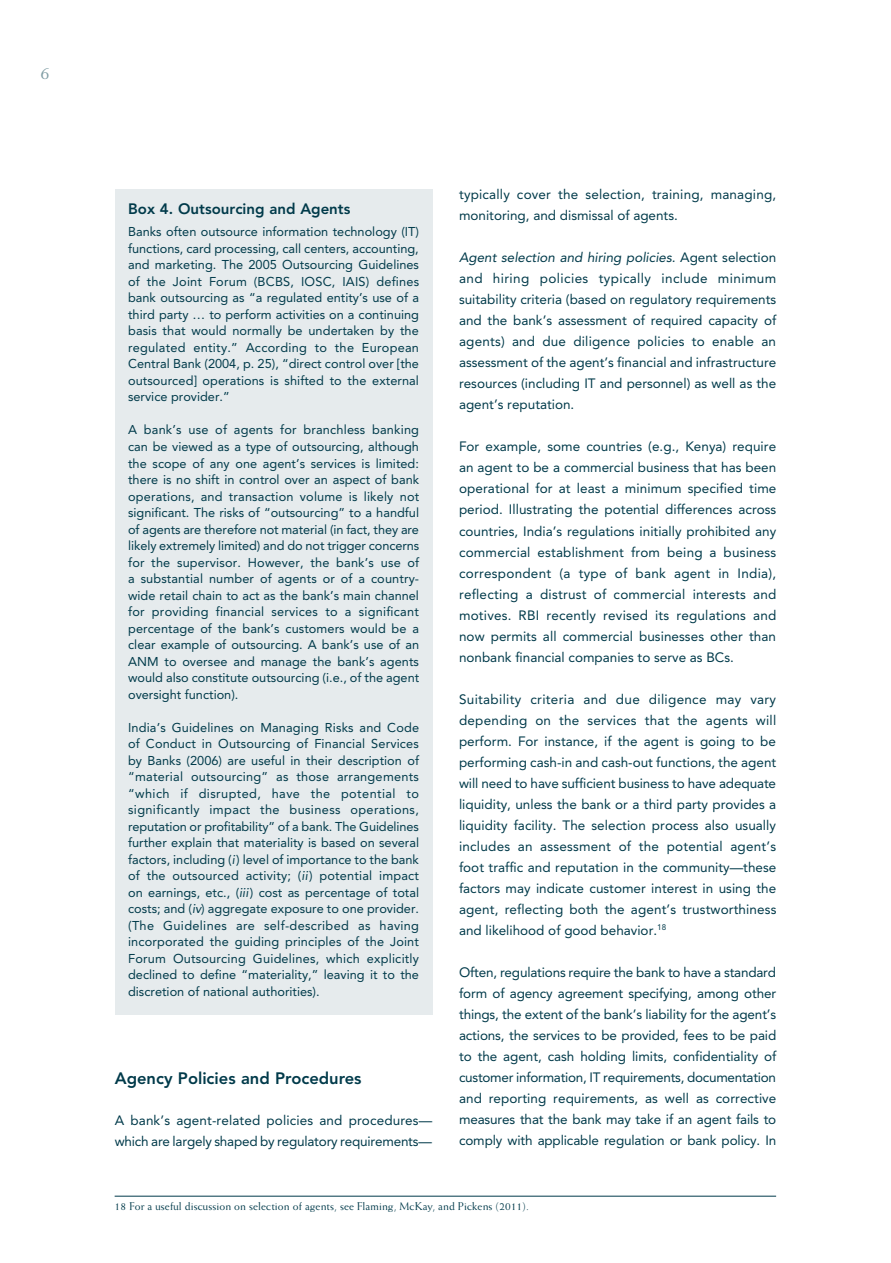
<style>
.page{position:relative;width:891px;height:1263px;background:#fff}
.page>*{position:absolute;margin:0;border:0;box-sizing:border-box;transform-origin:0 0}
.t1{font:18px "Weiss";color:#809da4}
.t2{font:800 16.5px "Avenir";color:#003a4a}
.t3{font:800 15px "Avenir";color:#003a4a}
.t4{font:13.5px/21px "Avenir";color:#003a4a;text-align:justify}
.t5{font:12.75px/16.5px "Avenir";color:#003a4a;text-align:justify}
.t6{font:11.25px "Weiss";letter-spacing:.01em;color:#003a4a}
.s1{font-style:italic}
</style>
<div class="page">
<hr style="left:115px;top:1195px;width:661px;height:1px;background:#003a4a">
<div style="left:115px;top:189px;width:318px;height:825px;background:#e6ebed"></div>
<h1 class="t1" style="left:40px;top:62px;width:10px">6</h1>
<p class="t3" style="left:128px;top:200px;width:224px">Box 4. Outsourcing and Agents</p>
<p class="t5" style="left:128px;top:224px;width:293px">Banks often outsource information technology (IT) functions, card processing, call centers, accounting, and marketing. The 2005 Outsourcing Guidelines of the Joint Forum (BCBS, IOSC, IAIS) defines bank outsourcing as “a regulated entity’s use of a third party … to perform activities on a continuing basis that would normally be undertaken by the regulated entity.” According to the European Central Bank (2004, p. 25), “direct control over [the outsourced] operations is shifted to the external service provider.”</p>
<p class="t5" style="left:128px;top:422px;width:293px">A bank’s use of agents for branchless banking can be viewed as a type of outsourcing, although the scope of any one agent’s services is limited: there is no shift in control over an aspect of bank operations, and transaction volume is likely not significant. The risks of “outsourcing” to a handful of agents are therefore not material (in fact, they are likely extremely limited) and do not trigger concerns for the supervisor. However, the bank’s use of a substantial number of agents or of a country&shy;wide retail chain to act as the bank’s main channel for providing financial services to a significant percentage of the bank’s customers would be a clear example of outsourcing. A bank’s use of an ANM to oversee and manage the bank’s agents would also constitute outsourcing (i.e., of the agent oversight function).</p>
<p class="t5" style="left:128px;top:719px;width:293px">India’s Guidelines on Managing Risks and Code of Conduct in Outsourcing of Financial Services by Banks (2006) are useful in their description of “material outsourcing” as those arrangements “which if disrupted, have the potential to significantly impact the business operations, reputation or profitability” of a bank. The Guidelines further explain that materiality is based on several factors, including (<span class="s1">i</span>) level of importance to the bank of the outsourced activity; (<span class="s1">ii</span>) potential impact on earnings, etc., (<span class="s1">iii</span>) cost as percentage of total costs; and (<span class="s1">iv</span>) aggregate exposure to one provider. (The Guidelines are self-described as having incorporated the guiding principles of the Joint Forum Outsourcing Guidelines, which explicitly declined to define “materiality,” leaving it to the discretion of national authorities).</p>
<p class="t2" style="left:115px;top:1068px;width:248px">Agency Policies and Procedures</p>
<p class="t4" style="left:115px;top:1109px;width:319px">A bank’s agent-related policies and procedures— which are largely shaped by regulatory requirements—</p>
<p class="t4" style="left:459px;top:184px;width:319px">typically cover the selection, training, managing, monitoring, and dismissal of agents.</p>
<p class="t4" style="left:459px;top:247px;width:319px"><span class="s1">Agent selection and hiring policies.</span> Agent selection and hiring policies typically include minimum suitability criteria (based on regulatory requirements and the bank’s assessment of required capacity of agents) and due diligence policies to enable an assessment of the agent’s financial and infrastructure resources (including IT and personnel) as well as the agent’s reputation.</p>
<p class="t4" style="left:459px;top:436px;width:319px">For example, some countries (e.g., Kenya) require an agent to be a commercial business that has been operational for at least a minimum specified time period. Illustrating the potential differences across countries, India’s regulations initially prohibited any commercial establishment from being a business correspondent (a type of bank agent in India), reflecting a distrust of commercial interests and motives. RBI recently revised its regulations and now permits all commercial businesses other than nonbank financial companies to serve as BCs.</p>
<p class="t4" style="left:459px;top:688px;width:319px">Suitability criteria and due diligence may vary depending on the services that the agents will perform. For instance, if the agent is going to be performing cash-in and cash-out functions, the agent will need to have sufficient business to have adequate liquidity, unless the bank or a third party provides a liquidity facility. The selection process also usually includes an assessment of the potential agent’s foot traffic and reputation in the community—these factors may indicate customer interest in using the agent, reflecting both the agent’s trustworthiness and likelihood of good behavior.<sup>18</sup></p>
<p class="t4" style="left:459px;top:961px;width:319px">Often, regulations require the bank to have a standard form of agency agreement specifying, among other things, the extent of the bank’s liability for the agent’s actions, the services to be provided, fees to be paid to the agent, cash holding limits, confidentiality of customer information, IT requirements, documentation and reporting requirements, as well as corrective measures that the bank may take if an agent fails to comply with applicable regulation or bank policy. In</p>
<p class="t6" style="left:115px;top:1199px;width:416px">18 For a useful discussion on selection of agents, see Flaming, McKay, and Pickens (2011).</p>
</div>
